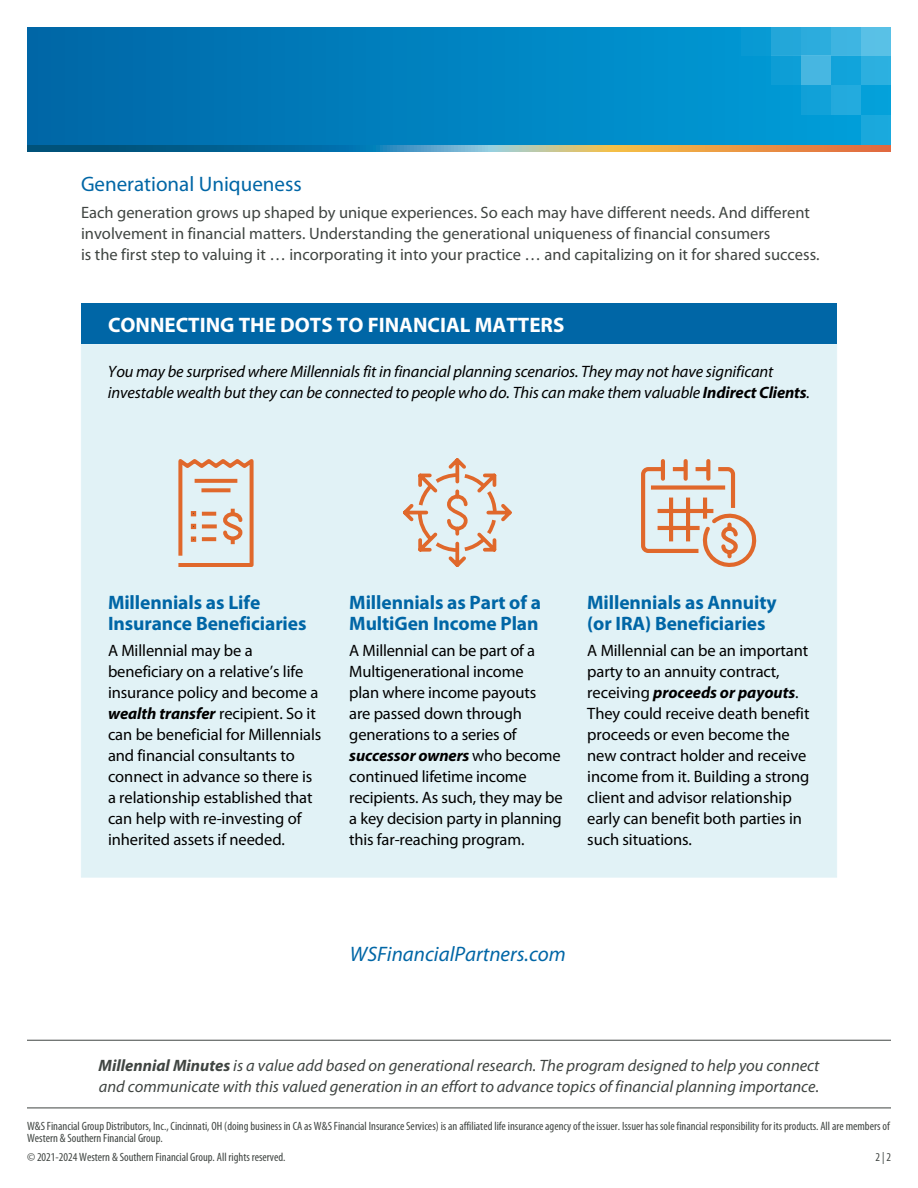
<style>
.page{position:relative;width:918px;height:1188px;background:#fff}
.page>*{position:absolute;margin:0;border:0;box-sizing:border-box;transform-origin:0 0}
.t1{font:700 21px "Myriad Pro";color:#fff}
.t2{font:italic 21px "Myriad Pro";color:#0066a6}
.t3{font:21px "Myriad Pro";color:#0066a6}
.t4{font:700 19.5px/21px "Myriad Pro";letter-spacing:-.005em;color:#0066a6}
.t5{font:16.5px/21px "Myriad Pro";letter-spacing:-.005em;color:#000}
.t6{font:16.5px/21px "Myriad Pro";color:#404542}
.t7{font:italic 16.5px/21px "Myriad Pro";color:#404542}
.t8{font:italic 16.5px/21px "Myriad Pro";letter-spacing:-.01em;color:#000}
.t9{font:condensed 12px/12px "Myriad Pro";color:#404542}
.s1{font-weight:700}
.s2{font-weight:700;font-style:italic}
</style>
<div class="page">
<div style="left:27px;top:27px;width:864px;height:118px;background:linear-gradient(to right,#0066a6,#00a0db)"></div>
<div style="left:861px;top:27px;width:30px;height:28px;background:#59c1e6"></div>
<div style="left:831px;top:27px;width:30px;height:28px;background:#3eb4e1"></div>
<div style="left:801px;top:27px;width:30px;height:28px;background:#2cacdd"></div>
<div style="left:771px;top:27px;width:30px;height:28px;background:#23a7d9"></div>
<div style="left:741px;top:27px;width:30px;height:28px;background:#089ad3"></div>
<div style="left:861px;top:55px;width:30px;height:30px;background:#2cb0e0"></div>
<div style="left:831px;top:55px;width:30px;height:30px;background:#11a3da"></div>
<div style="left:801px;top:55px;width:30px;height:30px;background:#47b6e1"></div>
<div style="left:771px;top:55px;width:30px;height:30px;background:#0d9ed6"></div>
<div style="left:861px;top:85px;width:30px;height:30px;background:#04a1da"></div>
<div style="left:831px;top:85px;width:30px;height:30px;background:#23aadd"></div>
<div style="left:801px;top:85px;width:30px;height:30px;background:#11a1d8"></div>
<div style="left:861px;top:115px;width:30px;height:30px;background:#1aa9dd"></div>
<svg style="left:27px;top:145px;width:864px;height:7px"></svg>
<div style="left:81px;top:344px;width:756px;height:534px;background:#e1f2f6"></div>
<hr style="left:27px;top:1108px;width:864px;height:1px;background:#404542">
<div style="left:81px;top:303px;width:756px;height:41px;background:#0066a6"></div>
<hr style="left:27px;top:1040px;width:864px;height:1px;background:#404542">
<svg style="left:403px;top:458px;width:109px;height:109px"></svg>
<svg style="left:178px;top:459px;width:76px;height:108px"></svg>
<svg style="left:202px;top:537px;width:14px;height:4px"></svg>
<hr style="left:661px;top:461px;width:4px;height:18px;background:#e0682b">
<svg style="left:706px;top:461px;width:4px;height:4px"></svg>
<svg style="left:684px;top:461px;width:4px;height:4px"></svg>
<svg style="left:641px;top:465px;width:115px;height:102px"></svg>
<p class="t3" style="left:81px;top:173px;width:222px">Generational Uniqueness</p>
<p class="t6" style="left:81px;top:202px;width:740px">Each generation grows up shaped by unique experiences. So each may have different needs. And different involvement in financial matters. Understanding the generational uniqueness of financial consumers<br>is the first step to valuing it … incorporating it into your practice … and capitalizing on it for shared success.</p>
<p class="t1" style="left:108px;top:313px;width:458px">CONNECTING THE DOTS TO FINANCIAL MATTERS</p>
<p class="t8" style="left:108px;top:361px;width:704px">You may be surprised where Millennials fit in financial planning scenarios. They may not have significant investable wealth but they can be connected to people who do. This can make them valuable <span class="s1">Indirect Clients</span>.</p>
<p class="t4" style="left:108px;top:592px;width:200px">Millennials as Life<br>Insurance Beneficiaries</p>
<p class="t5" style="left:108px;top:640px;width:215px">A Millennial may be a beneficiary on a relative’s life insurance policy and become a <span class="s2">wealth transfer</span> recipient. So it can be beneficial for Millennials and financial consultants to connect in advance so there is a relationship established that can help with re-investing of inherited assets if needed.</p>
<p class="t4" style="left:349px;top:592px;width:193px">Millennials as Part of a<br>MultiGen Income Plan</p>
<p class="t5" style="left:349px;top:640px;width:215px">A Millennial can be part of a<br>Multigenerational income<br>plan where income payouts<br>are passed down through generations to a series of <span class="s2">successor owners</span> who become continued lifetime income recipients. As such, they may be a key decision party in planning this far-reaching program.</p>
<p class="t4" style="left:587px;top:592px;width:191px">Millennials as Annuity (or IRA) Beneficiaries</p>
<p class="t5" style="left:587px;top:640px;width:224px">A Millennial can be an important party to an annuity contract, receiving <span class="s2">proceeds or payouts</span>.<br>They could receive death benefit proceeds or even become the new contract holder and receive income from it. Building a strong client and advisor relationship early can benefit both parties in such situations.</p>
<p class="t2" style="left:350px;top:942px;width:217px">WSFinancialPartners.com</p>
<p class="t7" style="left:99px;top:1055px;width:722px"><span class="s1">Millennial Minutes</span> is a value add based on generational research. The program designed to help you connect and communicate with this valued generation in an effort to advance topics of financial planning importance.</p>
<p class="t9" style="left:27px;top:1121px;width:864px">W&amp;S Financial Group Distributors, Inc., Cincinnati, OH (doing business in CA as W&amp;S Financial Insurance Services) is an affiliated life insurance agency of the issuer. Issuer has sole financial responsibility for its products. All are members of<br>Western &amp; Southern Financial Group.</p>
<p class="t9" style="left:27px;top:1151px;width:260px">© 2021-2024 Western &amp; Southern Financial Group. All rights reserved.</p>
<p class="t9" style="left:876px;top:1151px;width:17px">2 | 2</p>
</div>
